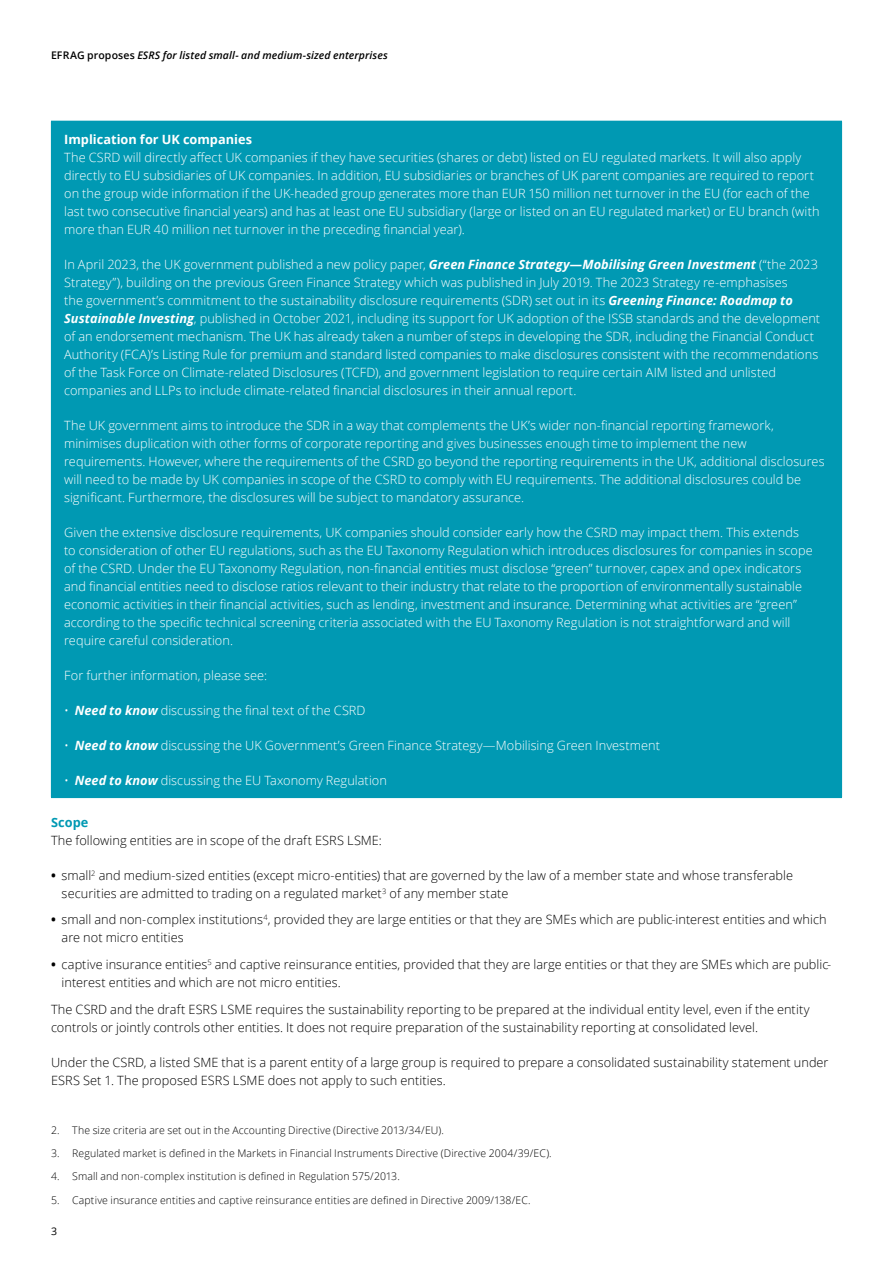
<style>
.page{position:relative;width:893px;height:1263px;background:#fff}
.page>*{position:absolute;margin:0;border:0;box-sizing:border-box;transform-origin:0 0}
.t1{font:300 12.75px/18px "Open Sans";letter-spacing:.005em;color:#fff}
.t2{font:300 12.75px/18px "Open Sans";letter-spacing:.005em;color:#000}
.t3{font:700 12.75px "Open Sans";color:#fff}
.t4{font:700 12.75px "Open Sans";letter-spacing:.005em;color:#0099b3}
.t5{font:300 10.5px "Open Sans";letter-spacing:.01em;color:#000}
.t6{font:italic 600 10.5px "Open Sans";letter-spacing:.01em;color:#000}
.t7{font:10.5px "Open Sans";color:#000}
.s1{font-style:normal}
.s2{font-weight:700;font-style:italic}
.s3{font-weight:700}
</style>
<div class="page">
<div style="left:51px;top:121px;width:791px;height:676px;background:#0099b3"></div>
<hr style="left:51px;top:797px;width:791px;height:1px;background:#0099b3">
<p class="t6" style="left:51px;top:48px;width:338px"><span class="s1">EFRAG proposes</span> ESRS for listed small- and medium-sized enterprises</p>
<p class="t3" style="left:64px;top:130px;width:189px">Implication for UK companies</p>
<p class="t1" style="left:64px;top:148px;width:757px">The CSRD will directly affect UK companies if they have securities (shares or debt) listed on EU regulated markets. It will also apply directly to EU subsidiaries of UK companies. In addition, EU subsidiaries or branches of UK parent companies are required to report on the group wide information if the UK-headed group generates more than EUR 150 million net turnover in the EU (for each of the last two consecutive financial years) and has at least one EU subsidiary (large or listed on an EU regulated market) or EU branch (with more than EUR 40 million net turnover in the preceding financial year).</p>
<p class="t1" style="left:64px;top:255px;width:758px">In April 2023, the UK government published a new policy paper, <span class="s2">Green Finance Strategy—Mobilising Green Investment</span> (“the 2023<br>Strategy”), building on the previous Green Finance Strategy which was published in July 2019. The 2023 Strategy re-emphasises<br>the government’s commitment to the sustainability disclosure requirements (SDR) set out in its <span class="s2">Greening Finance: Roadmap to Sustainable Investing</span>, published in October 2021, including its support for UK adoption of the ISSB standards and the development of an endorsement mechanism. The UK has already taken a number of steps in developing the SDR, including the Financial Conduct Authority (FCA)’s Listing Rule for premium and standard listed companies to make disclosures consistent with the recommendations of the Task Force on Climate-related Disclosures (TCFD), and government legislation to require certain AIM listed and unlisted companies and LLPs to include climate-related financial disclosures in their annual report.</p>
<p class="t1" style="left:64px;top:416px;width:762px">The UK government aims to introduce the SDR in a way that complements the UK’s wider non-financial reporting framework, minimises duplication with other forms of corporate reporting and gives businesses enough time to implement the new requirements. However, where the requirements of the CSRD go beyond the reporting requirements in the UK, additional disclosures will need to be made by UK companies in scope of the CSRD to comply with EU requirements. The additional disclosures could be significant. Furthermore, the disclosures will be subject to mandatory assurance.</p>
<p class="t1" style="left:64px;top:523px;width:750px">Given the extensive disclosure requirements, UK companies should consider early how the CSRD may impact them. This extends to consideration of other EU regulations, such as the EU Taxonomy Regulation which introduces disclosures for companies in scope of the CSRD. Under the EU Taxonomy Regulation, non-financial entities must disclose “green” turnover, capex and opex indicators and financial entities need to disclose ratios relevant to their industry that relate to the proportion of environmentally sustainable economic activities in their financial activities, such as lending, investment and insurance. Determining what activities are “green” according to the specific technical screening criteria associated with the EU Taxonomy Regulation is not straightforward and will require careful consideration.</p>
<p class="t1" style="left:64px;top:666px;width:204px">For further information, please see:</p>
<p class="t1" style="left:64px;top:701px;width:303px">• <span class="s2">Need to know</span> discussing the final text of the CSRD</p>
<p class="t1" style="left:64px;top:736px;width:597px">• <span class="s2">Need to know</span> discussing the UK Government’s Green Finance Strategy—Mobilising Green Investment</p>
<p class="t1" style="left:64px;top:771px;width:324px">• <span class="s2">Need to know</span> discussing the EU Taxonomy Regulation</p>
<p class="t4" style="left:51px;top:813px;width:39px">Scope</p>
<p class="t2" style="left:51px;top:831px;width:332px">The following entities are in scope of the draft ESRS LSME:</p>
<p class="t2" style="left:62px;top:866px;width:733px;text-indent:-11px"><span class="s3">•</span> small<sup>2</sup> and medium-sized entities (except micro-entities) that are governed by the law of a member state and whose transferable securities are admitted to trading on a regulated market<sup>3</sup> of any member state</p>
<p class="t2" style="left:62px;top:910px;width:766px;text-indent:-11px"><span class="s3">•</span> small and non-complex institutions<sup>4</sup>, provided they are large entities or that they are SMEs which are public-interest entities and which are not micro entities</p>
<p class="t2" style="left:62px;top:955px;width:771px;text-indent:-11px"><span class="s3">•</span> captive insurance entities<sup>5</sup> and captive reinsurance entities, provided that they are large entities or that they are SMEs which are public&shy;interest entities and which are not micro entities.</p>
<p class="t2" style="left:51px;top:999px;width:760px">The CSRD and the draft ESRS LSME requires the sustainability reporting to be prepared at the individual entity level, even if the entity controls or jointly controls other entities. It does not require preparation of the sustainability reporting at consolidated level.</p>
<p class="t2" style="left:51px;top:1052px;width:779px">Under the CSRD, a listed SME that is a parent entity of a large group is required to prepare a consolidated sustainability statement under<br>ESRS Set 1. The proposed ESRS LSME does not apply to such entities.</p>
<p class="t5" style="left:51px;top:1123px;width:394px">2. The size criteria are set out in the Accounting Directive (Directive 2013/34/EU).</p>
<p class="t5" style="left:51px;top:1146px;width:502px">3. Regulated market is defined in the Markets in Financial Instruments Directive (Directive 2004/39/EC).</p>
<p class="t5" style="left:51px;top:1169px;width:350px">4. Small and non-complex institution is defined in Regulation 575/2013.</p>
<p class="t5" style="left:51px;top:1192px;width:481px">5. Captive insurance entities and captive reinsurance entities are defined in Directive 2009/138/EC.</p>
<p class="t7" style="left:51px;top:1224px;width:8px">3</p>
</div>
